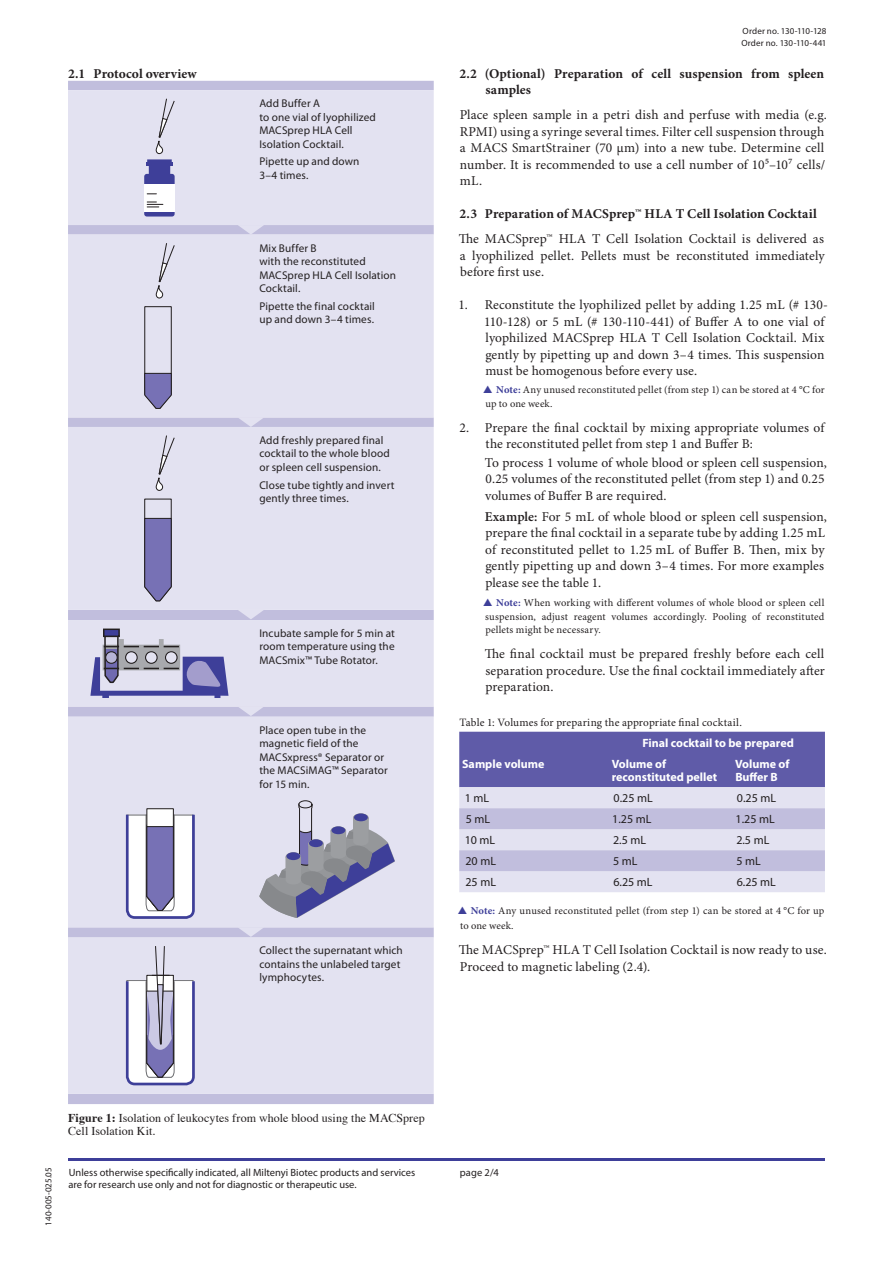
<style>
.page{position:relative;width:893px;height:1263px;background:#fff}
.page>*{position:absolute;margin:0;border:0;box-sizing:border-box;transform-origin:0 0}
.DS_Copy_-Einzug{font:13.5px/16.5px "Minion Pro";letter-spacing:.005em;color:#231f20}
.DS_Copy{font:13.5px/16.5px "Minion Pro";letter-spacing:.01em;color:#231f20}
.DS_Headline-_Chapter{font:700 13.5px/16.5px "Minion Pro";letter-spacing:.005em;color:#231f20}
.DS_Figure_copy{font:700 12px/13.5px "Myriad Pro";color:#fff}
.DS_Figure_copy-2{font:12px/13.5px "Times";letter-spacing:.005em;color:#231f20}
.DS_Figure_copy-3{font:12px "Myriad Pro";color:#231f20}
.CD__Illu_Fließtext{font:11.25px/13.5px "Myriad Pro";letter-spacing:.01em;color:#231f20}
.DS_References{font:11.25px "Minion Pro";letter-spacing:.01em;color:#231f20}
.t1{font:10.5px/13.5px "Minion Pro";letter-spacing:.02em;color:#231f20}
.t2{font:10.5px "Myriad Pro";color:#231f20}
.DS_Warning_Warranty{font:9px/12px "Myriad Pro";color:#231f20}
.s1{color:#3e3f99}
.s2{font-weight:700;color:#3e3f99}
.s3{font-weight:600}
.s4{font-weight:700}
</style>
<div class="page">
<hr style="left:68px;top:1158px;width:757px;height:2px;background:#3e3f99">
<svg style="left:459px;top:732px;width:366px;height:160px;background:#acaad2"></svg>
<div style="left:68px;top:90px;width:366px;height:1004px;background:#e3e2f1"></div>
<svg style="left:155px;top:98px;width:21px;height:57px"></svg>
<div style="left:149px;top:163px;width:21px;height:18px;background:#3e3f99;border-radius:3px"></div>
<svg style="left:147px;top:159px;width:25px;height:3px"></svg>
<svg style="left:146px;top:162px;width:27px;height:4px"></svg>
<div style="left:144px;top:174px;width:31px;height:43px;background:#3e3f99;border-radius:3px"></div>
<div style="left:144px;top:184px;width:31px;height:27px;background:#fff"></div>
<svg style="left:147px;top:201px;width:16px;height:6px"></svg>
<svg style="left:238px;top:225px;width:26px;height:10px"></svg>
<svg style="left:155px;top:242px;width:21px;height:57px"></svg>
<svg style="left:144px;top:306px;width:28px;height:104px;background:#b5b2cd"></svg>
<svg style="left:238px;top:417px;width:26px;height:10px"></svg>
<svg style="left:155px;top:434px;width:21px;height:58px"></svg>
<svg style="left:144px;top:498px;width:28px;height:104px;background:#8783b3"></svg>
<svg style="left:238px;top:610px;width:26px;height:9px"></svg>
<svg style="left:90px;top:628px;width:138px;height:70px;background:#aaa9c8"></svg>
<svg style="left:238px;top:706px;width:26px;height:10px"></svg>
<svg style="left:125px;top:808px;width:71px;height:112px"></svg>
<svg style="left:259px;top:800px;width:136px;height:118px;background:#afafc5"></svg>
<svg style="left:238px;top:927px;width:26px;height:10px"></svg>
<svg style="left:125px;top:945px;width:71px;height:159px"></svg>
<p class="DS_Warning_Warranty" style="left:741px;top:25px;width:87px">Order no. 130-110-128<br>Order no. 130-110-441</p>
<p class="DS_Headline-_Chapter" style="left:68px;top:66px;width:130px">2.1 Protocol overview</p>
<p class="DS_Headline-_Chapter" style="left:485px;top:66px;width:340px;text-indent:-26px">2.2 (Optional) Preparation of cell suspension from spleen samples</p>
<p class="DS_Copy" style="left:460px;top:107px;width:369px">Place spleen sample in a petri dish and perfuse with media (e.g.<br>RPMI) using a syringe several times. Filter cell suspension through a MACS SmartStrainer (70 µm) into a new tube. Determine cell number. It is recommended to use a cell number of 10⁵–10⁷ cells/ mL.</p>
<p class="DS_Headline-_Chapter" style="left:459px;top:206px;width:359px">2.3 Preparation of MACSprep™ HLA T Cell Isolation Cocktail</p>
<p class="DS_Copy" style="left:459px;top:231px;width:367px;text-align:justify">The MACSprep™ HLA T Cell Isolation Cocktail is delivered as a lyophilized pellet. Pellets must be reconstituted immediately before first use.</p>
<p class="DS_Copy_-Einzug" style="left:484px;top:297px;width:346px;text-indent:-26px">1. Reconstitute the lyophilized pellet by adding 1.25 mL (# 130- 110-128) or 5 mL (# 130-110-441) of Buffer A to one vial of lyophilized MACSprep HLA T Cell Isolation Cocktail. Mix gently by pipetting up and down 3–4 times. This suspension must be homogenous before every use.</p>
<p class="t1" style="left:483px;top:383px;width:343px"><span class="s1">▲</span> <span class="s2">Note:</span> Any unused reconstituted pellet (from step 1) can be stored at 4 °C for up to one week.</p>
<p class="DS_Copy_-Einzug" style="left:485px;top:420px;width:340px;text-indent:-26px">2. Prepare the final cocktail by mixing appropriate volumes of the reconstituted pellet from step 1 and Buffer B:</p>
<p class="DS_Copy_-Einzug" style="left:485px;top:455px;width:344px">To process 1 volume of whole blood or spleen cell suspension,<br>0.25 volumes of the reconstituted pellet (from step 1) and 0.25 volumes of Buffer B are required.</p>
<p class="DS_Copy_-Einzug" style="left:485px;top:508px;width:344px"><span class="s3">Example:</span> For 5 mL of whole blood or spleen cell suspension, prepare the final cocktail in a separate tube by adding 1.25 mL of reconstituted pellet to 1.25 mL of Buffer B. Then, mix by gently pipetting up and down 3–4 times. For more examples please see the table 1.</p>
<p class="t1" style="left:483px;top:597px;width:343px;text-align:justify"><span class="s1">▲</span> <span class="s2">Note:</span> When working with different volumes of whole blood or spleen cell suspension, adjust reagent volumes accordingly. Pooling of reconstituted pellets might be necessary.</p>
<p class="DS_Copy_-Einzug" style="left:485px;top:646px;width:342px;text-align:justify">The final cocktail must be prepared freshly before each cell separation procedure. Use the final cocktail immediately after preparation.</p>
<p class="DS_References" style="left:459px;top:715px;width:284px">Table 1: Volumes for preparing the appropriate final cocktail.</p>
<p class="DS_Figure_copy" style="left:642px;top:736px;width:153px">Final cocktail to be prepared</p>
<p class="DS_Figure_copy" style="left:462px;top:757px;width:84px">Sample volume</p>
<p class="DS_Figure_copy" style="left:612px;top:757px;width:107px">Volume of reconstituted pellet</p>
<p class="DS_Figure_copy" style="left:735px;top:757px;width:56px">Volume of</p>
<p class="CD__Illu_Fließtext" style="left:259px;top:97px;width:118px">Add Buffer A<br>to one vial of lyophilized<br>MACSprep HLA Cell<br>Isolation Cocktail.</p>
<p class="CD__Illu_Fließtext" style="left:259px;top:155px;width:102px">Pipette up and down<br>3–4 times.</p>
<p class="CD__Illu_Fließtext" style="left:259px;top:241px;width:138px">Mix Buffer B<br>with the reconstituted<br>MACSprep HLA Cell Isolation<br>Cocktail.</p>
<p class="CD__Illu_Fließtext" style="left:259px;top:299px;width:117px">Pipette the final cocktail up and down 3–4 times.</p>
<p class="CD__Illu_Fließtext" style="left:259px;top:434px;width:132px">Add freshly prepared final cocktail to the whole blood or spleen cell suspension.</p>
<p class="CD__Illu_Fließtext" style="left:259px;top:478px;width:137px">Close tube tightly and invert gently three times.</p>
<p class="CD__Illu_Fließtext" style="left:259px;top:627px;width:137px;text-align:justify">Incubate sample for 5 min at room temperature using the MACSmix™ Tube Rotator.</p>
<p class="CD__Illu_Fließtext" style="left:259px;top:723px;width:130px">Place open tube in the magnetic field of the<br>MACSxpress® Separator or the MACSiMAG™ Separator for 15 min.</p>
<p class="DS_Figure_copy" style="left:735px;top:770px;width:44px">Buffer B</p>
<p class="CD__Illu_Fließtext" style="left:259px;top:944px;width:145px">Collect the supernatant which contains the unlabeled target lymphocytes.</p>
<p class="DS_Figure_copy-3" style="left:465px;top:792px;width:26px">1 mL</p>
<p class="DS_Figure_copy-3" style="left:614px;top:792px;width:41px">0.25 mL</p>
<p class="DS_Figure_copy-3" style="left:737px;top:792px;width:41px">0.25 mL</p>
<p class="DS_Figure_copy-3" style="left:466px;top:813px;width:26px">5 mL</p>
<p class="DS_Figure_copy-3" style="left:612px;top:813px;width:41px">1.25 mL</p>
<p class="DS_Figure_copy-3" style="left:736px;top:813px;width:41px">1.25 mL</p>
<p class="DS_Figure_copy-3" style="left:465px;top:834px;width:32px">10 mL</p>
<p class="DS_Figure_copy-3" style="left:613px;top:834px;width:35px">2.5 mL</p>
<p class="DS_Figure_copy-3" style="left:736px;top:834px;width:35px">2.5 mL</p>
<p class="DS_Figure_copy-3" style="left:465px;top:855px;width:32px">20 mL</p>
<p class="DS_Figure_copy-3" style="left:613px;top:855px;width:26px">5 mL</p>
<p class="DS_Figure_copy-3" style="left:737px;top:855px;width:26px">5 mL</p>
<p class="DS_Figure_copy-3" style="left:465px;top:876px;width:32px">25 mL</p>
<p class="DS_Figure_copy-3" style="left:613px;top:876px;width:41px">6.25 mL</p>
<p class="DS_Figure_copy-3" style="left:737px;top:876px;width:41px">6.25 mL</p>
<p class="t1" style="left:458px;top:904px;width:368px;line-height:15px"><span class="s1">▲</span> <span class="s2">Note:</span> Any unused reconstituted pellet (from step 1) can be stored at 4 °C for up to one week.</p>
<p class="DS_Copy" style="left:459px;top:942px;width:370px">The MACSprep™ HLA T Cell Isolation Cocktail is now ready to use.<br>Proceed to magnetic labeling (2.4).</p>
<p class="DS_Figure_copy-2" style="left:68px;top:1110px;width:358px"><span class="s4">Figure 1:</span> Isolation of leukocytes from whole blood using the MACSprep<br>Cell Isolation Kit.</p>
<p class="DS_Warning_Warranty" style="left:43px;top:1225px;width:60px;rotate:-90deg">140-005-025.05</p>
<p class="t2" style="left:69px;top:1167px;width:348px">Unless otherwise specifically indicated, all Miltenyi Biotec products and services</p>
<p class="t2" style="left:460px;top:1167px;width:41px">page 2/4</p>
<p class="t2" style="left:68px;top:1179px;width:290px">are for research use only and not for diagnostic or therapeutic use.</p>
</div>
